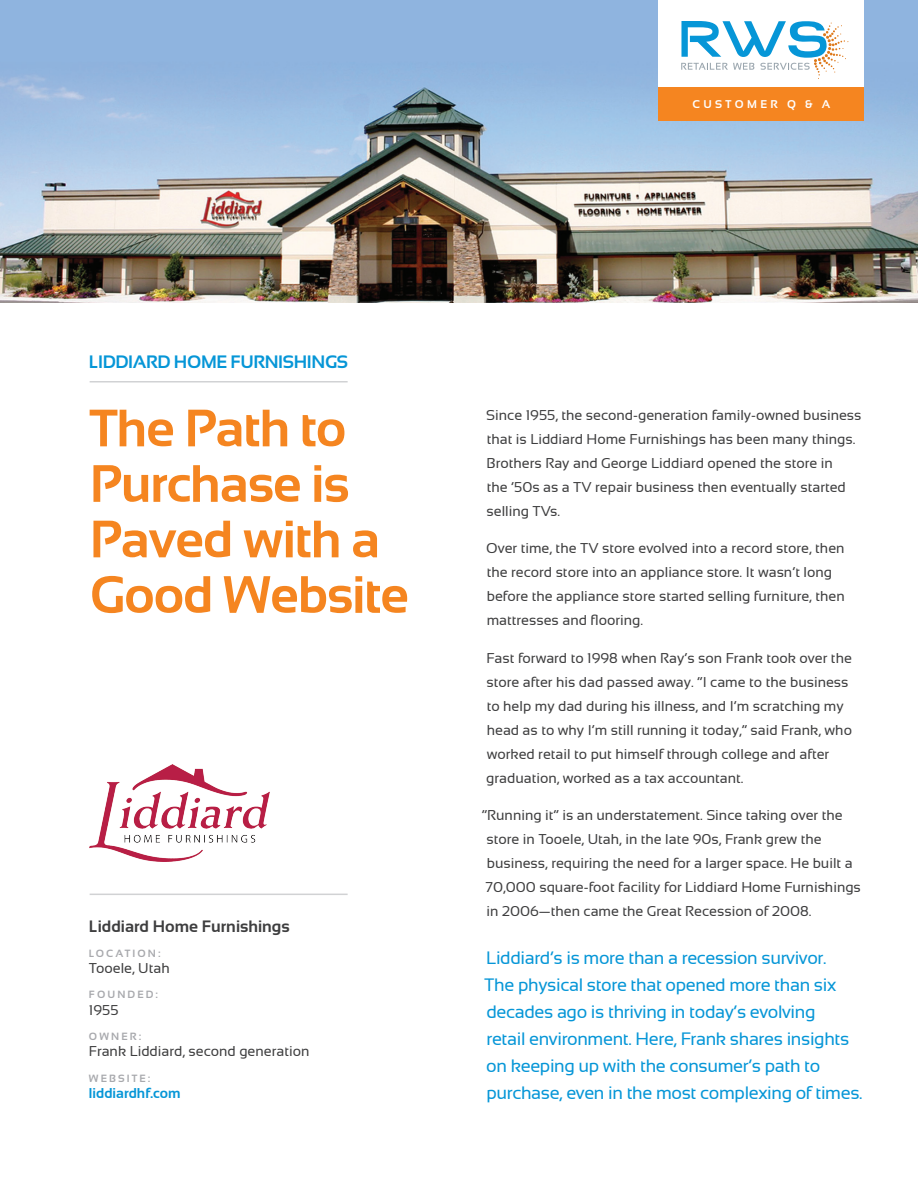
<style>
.page{position:relative;width:918px;height:1188px;background:#fff}
.page>*{position:absolute;margin:0;border:0;box-sizing:border-box;transform-origin:0 0}
.t1{font:700 52.5px/55.5px "Sansation";letter-spacing:-.02em;color:#f58520}
.t2{font:18px/27px "Sansation";letter-spacing:-.02em;color:#0696d7}
.t3{font:700 18px "Sansation";letter-spacing:-.02em;color:#0696d7}
.t4{font:700 16.5px "Sansation";color:#3e3e3f}
.t5{font:14.25px/24px "Sansation";color:#3e3e3f}
.t6{font:700 14.25px "Sansation";color:#0696d7}
.t7{font:700 11.25px "Sansation";letter-spacing:.3em;color:#fff}
.t8{font:700 10.5px "Sansation";letter-spacing:.2em;color:#a8a9ad}
</style>
<div class="page">
<img style="left:0;top:0;width:918px;height:303px">
<div style="left:659px;top:0;width:205px;height:88px;background:#fff"></div>
<svg style="left:681px;top:21px;width:167px;height:58px"></svg>
<div style="left:659px;top:88px;width:205px;height:33px;background:#f58520"></div>
<img style="left:90px;top:765px;width:179px;height:97px">
<hr style="left:90px;top:381px;width:258px;height:1px;background:#d1d2d4">
<hr style="left:90px;top:894px;width:258px;height:1px;background:#d1d2d4">
<p class="t7" style="left:692px;top:98px;width:140px">CUSTOMER Q &amp; A</p>
<p class="t3" style="left:89px;top:351px;width:261px">LIDDIARD HOME FURNISHINGS</p>
<p class="t1" style="left:90px;top:400px;width:321px">The Path to<br>Purchase is<br>Paved with a<br>Good Website</p>
<p class="t4" style="left:89px;top:917px;width:202px">Liddiard Home Furnishings</p>
<p class="t8" style="left:89px;top:947px;width:73px">LOCATION:</p>
<p class="t5" style="left:89px;top:956px;width:82px">Tooele, Utah</p>
<p class="t8" style="left:89px;top:989px;width:71px">FOUNDED:</p>
<p class="t5" style="left:89px;top:998px;width:31px">1955</p>
<p class="t8" style="left:89px;top:1030px;width:54px">OWNER:</p>
<p class="t5" style="left:89px;top:1039px;width:222px">Frank Liddiard, second generation</p>
<p class="t8" style="left:89px;top:1072px;width:63px">WEBSITE:</p>
<p class="t6" style="left:89px;top:1085px;width:93px">liddiardhf.com</p>
<p class="t5" style="left:486px;top:403px;width:377px">Since 1955, the second-generation family-owned business that is Liddiard Home Furnishings has been many things.<br>Brothers Ray and George Liddiard opened the store in<br>the ’50s as a TV repair business then eventually started selling TVs.</p>
<p class="t5" style="left:486px;top:537px;width:360px">Over time, the TV store evolved into a record store, then the record store into an appliance store. It wasn’t long before the appliance store started selling furniture, then mattresses and flooring.</p>
<p class="t5" style="left:486px;top:646px;width:367px">Fast forward to 1998 when Ray’s son Frank took over the store after his dad passed away. “I came to the business to help my dad during his illness, and I’m scratching my head as to why I’m still running it today,” said Frank, who worked retail to put himself through college and after graduation, worked as a tax accountant.</p>
<p class="t5" style="left:482px;top:804px;width:381px">“Running it” is an understatement. Since taking over the store in Tooele, Utah, in the late 90s, Frank grew the business, requiring the need for a larger space. He built a 70,000 square-foot facility for Liddiard Home Furnishings in 2006—then came the Great Recession of 2008.</p>
<p class="t2" style="left:484px;top:944px;width:380px">Liddiard’s is more than a recession survivor.<br>The physical store that opened more than six decades ago is thriving in today’s evolving<br>retail environment. Here, Frank shares insights on keeping up with the consumer’s path to purchase, even in the most complexing of times.</p>
</div>
